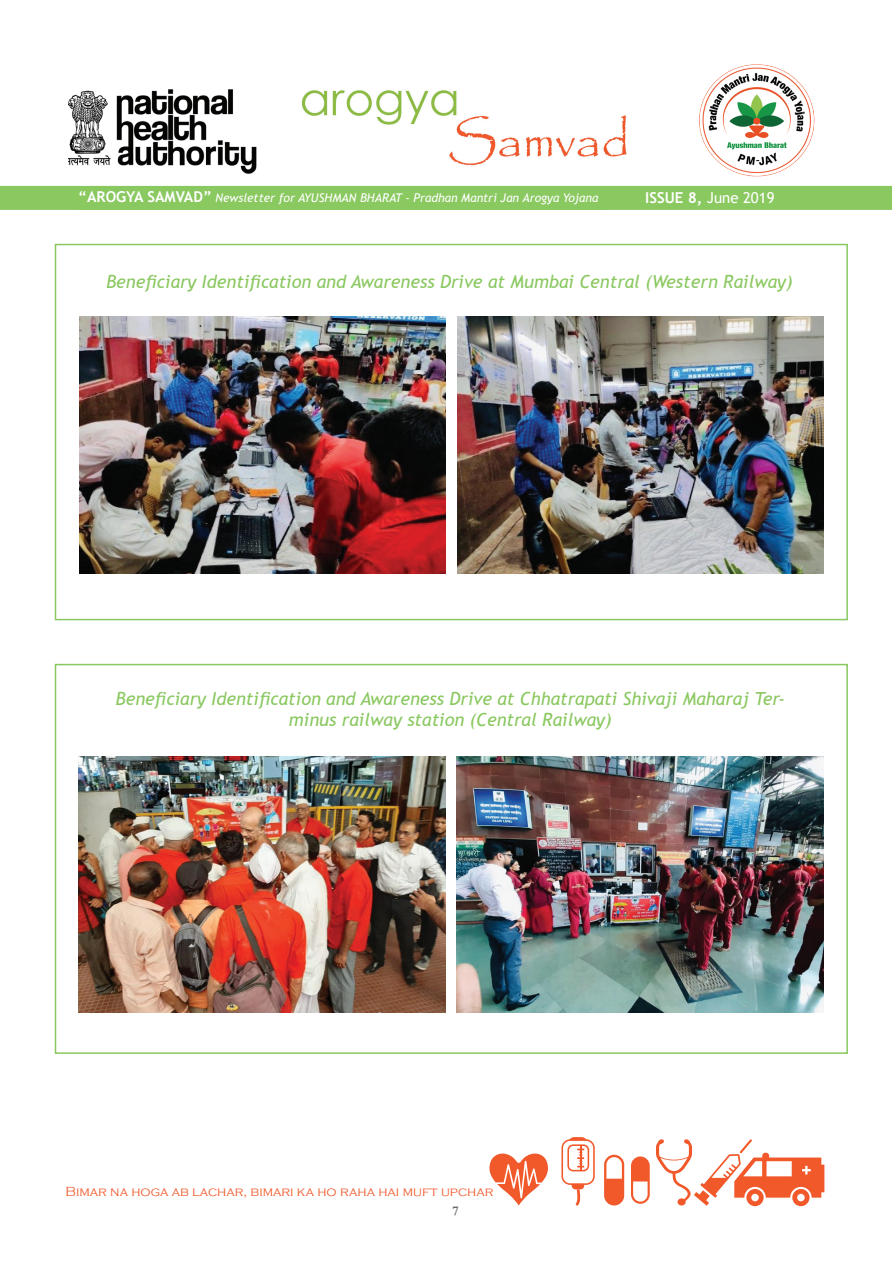
<style>
.page{position:relative;width:893px;height:1263px;background:#fff}
.page>*{position:absolute;margin:0;border:0;box-sizing:border-box;transform-origin:0 0}
.t1{font:italic 18px/21.6px "Trebuchet MS";color:#8ac860;text-align:center}
.t2{font:15px "Trebuchet MS";color:#fff}
.t3{font:300 13.5px "Copperplate Gothic";color:#f1592b}
.t4{font:700 13.5px "Garamond";color:#6c6d70}
.t5{font:italic 12px "Trebuchet MS";color:#fff}
.s1{font-weight:700;font-style:normal;font-size:15px}
.s2{font-weight:700}
</style>
<div class="page">
<div style="left:0;top:186px;width:892px;height:24px;background:#8ac860"></div>
<img style="left:68px;top:89px;width:189px;height:85px">
<img style="left:302px;top:90px;width:325px;height:76px">
<svg style="left:561px;top:1137px;width:34px;height:68px"></svg>
<svg style="left:489px;top:1153px;width:59px;height:52px"></svg>
<svg style="left:604px;top:1155px;width:20px;height:50px"></svg>
<svg style="left:631px;top:1156px;width:19px;height:48px"></svg>
<svg style="left:656px;top:1139px;width:168px;height:67px"></svg>
<img style="left:699px;top:64px;width:116px;height:113px">
<img style="left:79px;top:316px;width:367px;height:257px">
<img style="left:457px;top:316px;width:367px;height:257px">
<img style="left:79px;top:756px;width:367px;height:257px">
<img style="left:457px;top:756px;width:367px;height:257px">
<div style="left:55px;top:244px;width:793px;height:376px;border:2px solid #8ac860"></div>
<div style="left:55px;top:664px;width:793px;height:390px;border:2px solid #8ac860"></div>
<p class="t5" style="left:78px;top:190px;width:522px"><span class="s1">“AROGYA SAMVAD”</span> Newsletter for AYUSHMAN BHARAT - Pradhan Mantri Jan Arogya Yojana</p>
<p class="t2" style="left:645px;top:189px;width:131px"><span class="s2">ISSUE 8,</span> June 2019</p>
<p class="t1" style="left:106px;top:271px;width:688px">Beneficiary Identification and Awareness Drive at Mumbai Central (Western Railway)</p>
<p class="t1" style="left:116px;top:687px;width:671px">Beneficiary Identification and Awareness Drive at Chhatrapati Shivaji Maharaj Ter&shy;minus railway station (Central Railway)</p>
<p class="t3" style="left:66px;top:1184px;width:429px">Bimar na hoga ab lachar, bimari ka ho raha hai muft upchar</p>
<p class="t4" style="left:452px;top:1201px;width:8px">7</p>
</div>
